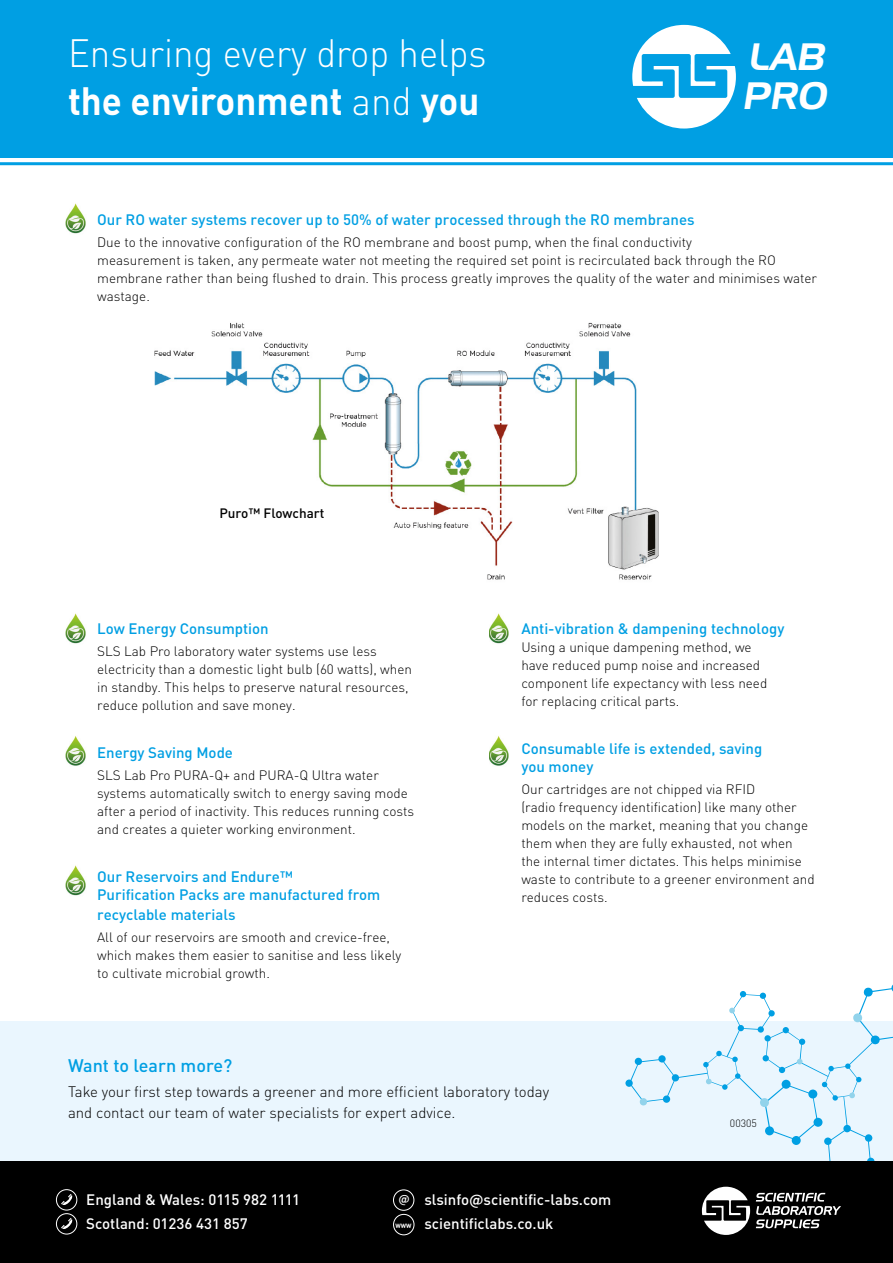
<style>
.page{position:relative;width:893px;height:1263px;background:#fff}
.page>*{position:absolute;margin:0;border:0;box-sizing:border-box;transform-origin:0 0}
.t1{font:300 39px/47.5px "DIN Pro";color:#fff;scale:.94 1}
.t2{font:italic 37.2px/38.4px "Handel Gothic BT";color:#fff}
.t3{font:500 18px "DIN Pro";color:#009fe3}
.t4{font:500 15px/18px "DIN Pro";color:#009fe3}
.t5{font:300 15px/21px "DIN Pro";color:#000}
.t6{font:500 15px/24px "DIN Pro";color:#fff}
.t7{font:300 13.5px/18px "DIN Pro";color:#000}
.t8{font:500 13.5px "DIN Pro";color:#000}
.t9{font:500 11.7px "DIN Pro";color:#fff}
.t10{font:300 10.5px "DIN Pro";color:#000}
.t11{font:700 6px "DIN Pro";color:#fff}
.s1{font-weight:700}
</style>
<div class="page">
<div style="left:0;top:0;width:893px;height:157px;background:#009fe3"></div>
<div style="left:0;top:1021px;width:893px;height:141px;background:#eaf6fe"></div>
<div style="left:625px;top:1079px;width:8px;height:8px;background:#009fe3;border-radius:50%"></div>
<svg style="left:629px;top:984px;width:264px;height:177px"></svg>
<div style="left:0;top:1161px;width:893px;height:102px;background:#000"></div>
<img style="left:154px;top:322px;width:505px;height:258px">
<svg style="left:632px;top:25px;width:104px;height:104px"></svg>
<div style="left:56px;top:1189px;width:21px;height:21px;border:1px solid #fff;border-radius:50%"></div>
<svg style="left:61px;top:1194px;width:12px;height:13px"></svg>
<div style="left:56px;top:1213px;width:21px;height:21px;border:1px solid #fff;border-radius:50%"></div>
<svg style="left:61px;top:1218px;width:12px;height:13px"></svg>
<svg style="left:702px;top:1187px;width:48px;height:48px"></svg>
<svg style="left:756px;top:1193px;width:85px;height:35px"></svg>
<div style="left:393px;top:1189px;width:21px;height:22px;border:1px solid #fff;border-radius:50%"></div>
<div style="left:393px;top:1214px;width:21px;height:21px;border:1px solid #fff;border-radius:50%"></div>
<hr style="left:0;top:162px;width:893px;height:3px;background:#009fe3">
<img style="left:66px;top:203px;width:20px;height:31px">
<img style="left:66px;top:613px;width:20px;height:31px">
<img style="left:66px;top:736px;width:20px;height:30px">
<img style="left:65px;top:865px;width:21px;height:31px">
<img style="left:489px;top:736px;width:20px;height:30px">
<img style="left:489px;top:613px;width:20px;height:31px">
<h1 class="t1" style="left:68px;top:26px;width:447px">Ensuring every drop helps <span class="s1">the environment</span> and <span class="s1">you</span></h1>
<h2 class="t2" style="left:742px;top:38px;width:93px">LAB<br>PRO</h2>
<p class="t4" style="left:97px;top:209px;width:599px">Our RO water systems recover up to 50% of water processed through the RO membranes</p>
<p class="t7" style="left:97px;top:232px;width:721px">Due to the innovative configuration of the RO membrane and boost pump, when the final conductivity<br>measurement is taken, any permeate water not meeting the required set point is recirculated back through the RO membrane rather than being flushed to drain. This process greatly improves the quality of the water and minimises water wastage.</p>
<p class="t8" style="left:219px;top:503px;width:107px">Puro™ Flowchart</p>
<p class="t4" style="left:97px;top:618px;width:173px">Low Energy Consumption</p>
<p class="t7" style="left:97px;top:641px;width:316px">SLS Lab Pro laboratory water systems use less electricity than a domestic light bulb (60 watts), when in standby. This helps to preserve natural resources, reduce pollution and save money.</p>
<p class="t4" style="left:97px;top:742px;width:137px">Energy Saving Mode</p>
<p class="t7" style="left:97px;top:765px;width:319px">SLS Lab Pro PURA-Q+ and PURA-Q Ultra water systems automatically switch to energy saving mode after a period of inactivity. This reduces running costs and creates a quieter working environment.</p>
<p class="t4" style="left:97px;top:866px;width:285px">Our Reservoirs and Endure™<br>Purification Packs are manufactured from</p>
<p class="t4" style="left:97px;top:904px;width:140px">recyclable materials</p>
<p class="t7" style="left:97px;top:927px;width:306px">All of our reservoirs are smooth and crevice-free, which makes them easier to sanitise and less likely to cultivate microbial growth.</p>
<p class="t4" style="left:521px;top:618px;width:265px">Anti-vibration &amp; dampening technology</p>
<p class="t7" style="left:521px;top:637px;width:247px">Using a unique dampening method, we have reduced pump noise and increased component life expectancy with less need for replacing critical parts.</p>
<p class="t4" style="left:521px;top:737px;width:242px">Consumable life is extended, saving you money</p>
<p class="t7" style="left:521px;top:779px;width:295px">Our cartridges are not chipped via RFID<br>(radio frequency identification) like many other models on the market, meaning that you change them when they are fully exhausted, not when the internal timer dictates. This helps minimise waste to contribute to a greener environment and reduces costs.</p>
<h3 class="t3" style="left:68px;top:1051px;width:166px">Want to learn more?</h3>
<p class="t5" style="left:68px;top:1080px;width:483px">Take your first step towards a greener and more efficient laboratory today and contact our team of water specialists for expert advice.</p>
<p class="t6" style="left:86px;top:1186px;width:216px">England &amp; Wales: 0115 982 1111<br>Scotland: 01236 431 857</p>
<p class="t6" style="left:424px;top:1186px;width:189px">slsinfo@scientific-labs.com scientificlabs.co.uk</p>
<p class="t9" style="left:398px;top:1189px;width:13px">@</p>
<p class="t11" style="left:396px;top:1220px;width:18px">WWW</p>
<p class="t10" style="left:730px;top:1115px;width:28px">00305</p>
</div>
